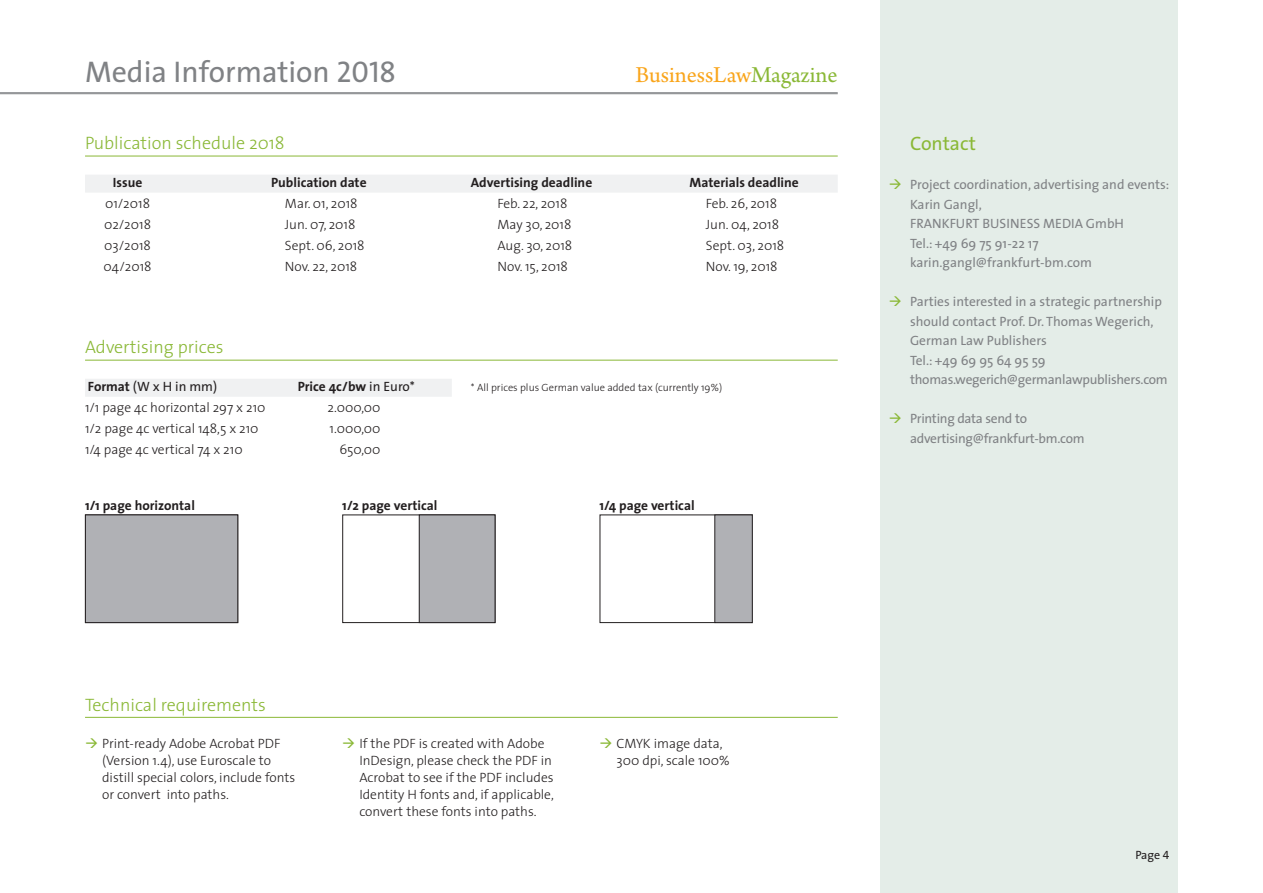
<style>
.page{position:relative;width:1263px;height:893px;background:#fff}
.page>*{position:absolute;margin:0;border:0;box-sizing:border-box;transform-origin:0 0}
.t1{font:30px "The Sans";color:#808285}
.t2{font:24px "Arno Pro";letter-spacing:-.005em;color:#f9a51b}
.t3{font:19.5px "The Sans";color:#8ab836}
.t4{font:300 18px "The Sans";color:#8ab836}
.t5{font:300 13.5px/17px "The Sans";color:#231f20}
.t6{font:13.5px/19.5px "The Sans";color:#808285}
.t7{font:700 13.5px "The Sans";color:#231f20}
.t8{font:13.5px/19.5px "The Sans";letter-spacing:-.02em;color:#808285}
.t9{font:13.5px "The Sans";color:#231f20}
.t10{font:12px "The Sans";color:#231f20}
.t11{font:300 10.5px "The Sans";color:#231f20}
.s1{font-family:"The Sans Caps"}
.s2{color:#8ab836}
.s3{font-weight:700}
.s4{font-weight:400}
</style>
<div class="page">
<div style="left:880px;top:0;width:298px;height:893px;background:#e4ede8"></div>
<hr style="left:0;top:92px;width:838px;height:1px;background:#808285">
<hr style="left:0;top:93px;width:838px;height:1px;background:#808285">
<hr style="left:85px;top:156px;width:753px;height:1px;background:#8ab836">
<div style="left:85px;top:175px;width:753px;height:18px;background:#f0f1f2"></div>
<hr style="left:85px;top:360px;width:753px;height:1px;background:#8ab836">
<div style="left:85px;top:379px;width:367px;height:18px;background:#f0f1f2"></div>
<div style="left:85px;top:515px;width:153px;height:108px;background:#b0b1b5"></div>
<div style="left:85px;top:514px;width:153px;height:109px;border:1px solid #231f20"></div>
<div style="left:342px;top:514px;width:153px;height:109px;border:1px solid #231f20"></div>
<div style="left:419px;top:515px;width:76px;height:108px;background:#b0b1b5"></div>
<div style="left:419px;top:514px;width:76px;height:109px;border:1px solid #231f20"></div>
<div style="left:600px;top:514px;width:153px;height:109px;border:1px solid #231f20"></div>
<div style="left:715px;top:515px;width:37px;height:108px;background:#b0b1b5"></div>
<div style="left:714px;top:514px;width:39px;height:109px;border:1px solid #231f20"></div>
<hr style="left:85px;top:717px;width:753px;height:1px;background:#8ab836">
<h1 class="t1" style="left:85px;top:47px;width:313px">Media Information <span class="s1">2018</span></h1>
<h2 class="t2" style="left:636px;top:61px;width:204px">BusinessLaw<span class="s2">Magazine</span></h2>
<h3 class="t4" style="left:85px;top:128px;width:201px">Publication schedule 2018</h3>
<p class="t7" style="left:113px;top:171px;width:31px">Issue</p>
<p class="t7" style="left:271px;top:171px;width:97px">Publication date</p>
<p class="t7" style="left:471px;top:171px;width:123px">Advertising deadline</p>
<p class="t7" style="left:689px;top:171px;width:111px">Materials deadline</p>
<p class="t5" style="left:105px;top:195px;width:46px">01/2018</p>
<p class="t5" style="left:285px;top:195px;width:74px">Mar. 01, 2018</p>
<p class="t5" style="left:497px;top:195px;width:71px">Feb. 22, 2018</p>
<p class="t5" style="left:706px;top:195px;width:73px">Feb. 26, 2018</p>
<p class="t5" style="left:104px;top:216px;width:48px">02/2018</p>
<p class="t5" style="left:285px;top:216px;width:72px">Jun. 07, 2018</p>
<p class="t5" style="left:497px;top:216px;width:75px">May 30, 2018</p>
<p class="t5" style="left:706px;top:216px;width:75px">Jun. 04, 2018</p>
<p class="t5" style="left:104px;top:237px;width:48px">03/2018</p>
<p class="t5" style="left:285px;top:237px;width:81px">Sept. 06, 2018</p>
<p class="t5" style="left:497px;top:237px;width:76px">Aug. 30, 2018</p>
<p class="t5" style="left:706px;top:237px;width:80px">Sept. 03, 2018</p>
<p class="t5" style="left:104px;top:258px;width:50px">04/2018</p>
<p class="t5" style="left:285px;top:258px;width:74px">Nov. 22, 2018</p>
<p class="t5" style="left:497px;top:258px;width:72px">Nov. 15, 2018</p>
<p class="t5" style="left:706px;top:258px;width:73px">Nov. 19, 2018</p>
<h3 class="t4" style="left:85px;top:332px;width:140px">Advertising prices</h3>
<p class="t9" style="left:88px;top:375px;width:131px"><span class="s3">Format</span> (W x H in mm)</p>
<p class="t7" style="left:298px;top:375px;width:119px">Price 4c/bw <span class="s4">in Euro*</span></p>
<p class="t5" style="left:85px;top:399px;width:182px">1/1 page 4c horizontal 297 x 210</p>
<p class="t5" style="left:328px;top:399px;width:54px">2.000,00</p>
<p class="t5" style="left:85px;top:420px;width:175px">1/2 page 4c vertical 148,5 x 210</p>
<p class="t5" style="left:330px;top:420px;width:52px">1.000,00</p>
<p class="t5" style="left:85px;top:441px;width:159px">1/4 page 4c vertical 74 x 210</p>
<p class="t5" style="left:339px;top:441px;width:43px">650,00</p>
<p class="t7" style="left:85px;top:494px;width:111px">1/1 page horizontal</p>
<p class="t7" style="left:342px;top:494px;width:97px">1/2 page vertical</p>
<p class="t11" style="left:471px;top:379px;width:253px">* All prices plus German value added tax (currently 19%)</p>
<p class="t7" style="left:600px;top:494px;width:97px">1/4 page vertical</p>
<h3 class="t3" style="left:910px;top:127px;width:67px">Contact</h3>
<p class="t6" style="left:910px;top:175px;width:261px;text-indent:-21px"><span class="s2">→</span> Project coordination, advertising and events:<br>Karin Gangl,<br>FRANKFURT BUSINESS MEDIA GmbH<br>Tel.: +49 69 75 91-22 17 karin.gangl@frankfurt-bm.com</p>
<p class="t6" style="left:910px;top:292px;width:259px;text-indent:-21px"><span class="s2">→</span> Parties interested in a strategic partnership should contact Prof. Dr. Thomas Wegerich, German Law Publishers<br>Tel.: +49 69 95 64 95 59 thomas.wegerich@germanlawpublishers.com</p>
<p class="t8" style="left:910px;top:409px;width:176px;text-indent:-21px"><span class="s2">→</span> Printing data send to advertising@frankfurt-bm.com</p>
<h3 class="t4" style="left:85px;top:690px;width:182px">Technical requirements</h3>
<p class="t5" style="left:102px;top:735px;width:195px;text-indent:-17px"><span class="s2">→</span> Print-ready Adobe Acrobat PDF (Version 1.4), use Euroscale to distill special colors, include fonts or convert into paths.</p>
<p class="t5" style="left:359px;top:735px;width:196px;text-indent:-17px"><span class="s2">→</span> If the PDF is created with Adobe InDesign, please check the PDF in Acrobat to see if the PDF includes Identity H fonts and, if applicable, convert these fonts into paths.</p>
<p class="t5" style="left:617px;top:735px;width:115px;text-indent:-17px"><span class="s2">→</span> CMYK image data,<br>300 dpi, scale 100%</p>
<p class="t10" style="left:1135px;top:845px;width:36px">Page <span class="s1">4</span></p>
</div>
